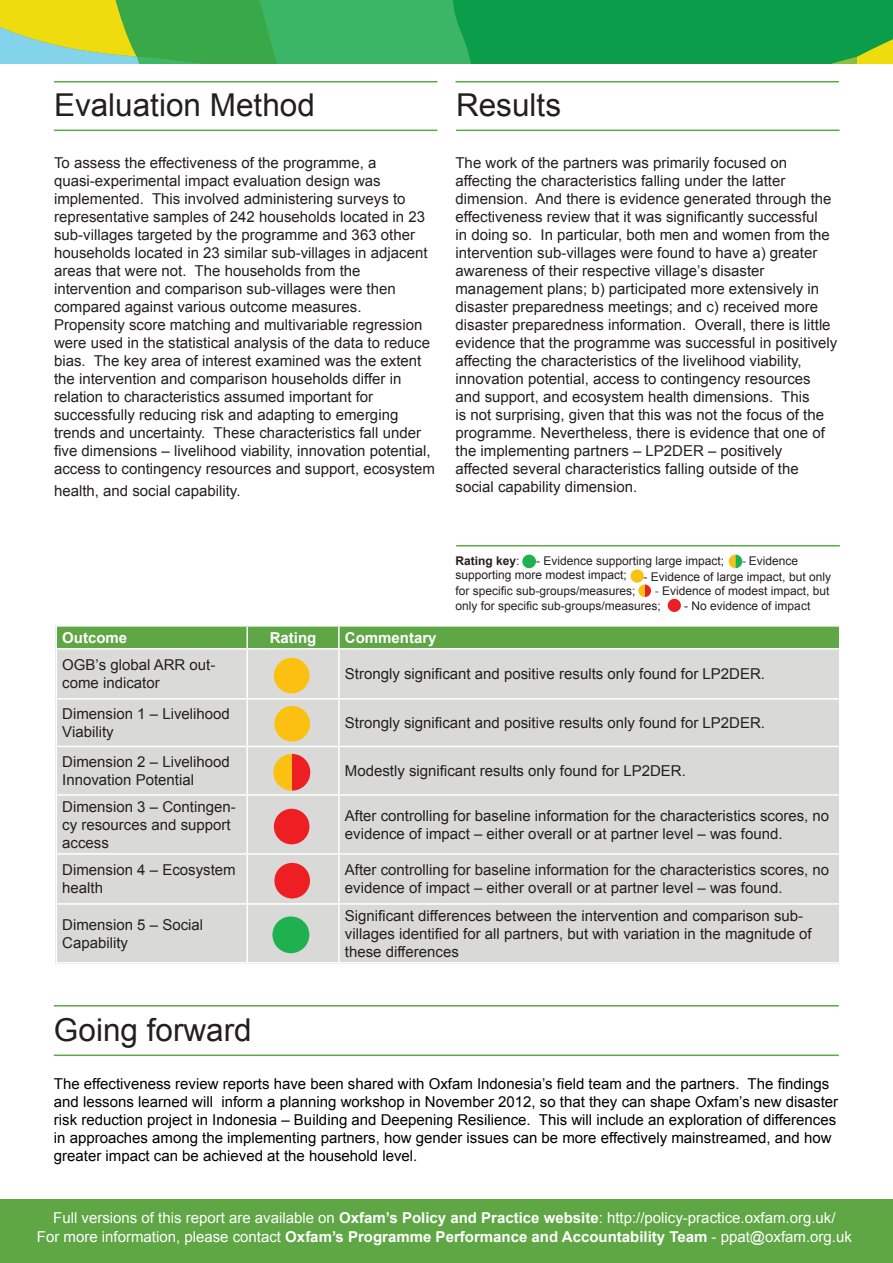
<style>
.page{position:relative;width:893px;height:1263px;background:#fff}
.page>*{position:absolute;margin:0;border:0;box-sizing:border-box;transform-origin:0 0}
.t1{font:31.5px "Arial";color:#231f20}
.t2{font:15px/18px "Arial";color:#231f20}
.t3{font:15px/18px "Arial";color:#000}
.t4{font:15px/19.5px "Arial";color:#fff;text-align:center}
.t5{font:700 15px "Arial";color:#fff}
.t6{font:12px/14.4px "Arial";color:#231f20}
.t7{font:700 12px "Arial";color:#231f20}
.s1{font-weight:400}
.s2{font-family:"Calibri"}
.s3{font-weight:700}
</style>
<div class="page">
<svg style="left:0;top:0;width:893px;height:64px;background:#3aad50"></svg>
<hr style="left:54px;top:81px;width:383px;height:1px;background:#5fa644">
<hr style="left:54px;top:130px;width:383px;height:1px;background:#5fa644">
<hr style="left:455px;top:81px;width:384px;height:1px;background:#5fa644">
<hr style="left:456px;top:130px;width:383px;height:1px;background:#5fa644">
<div style="left:57px;top:747px;width:782px;height:215px;background:#d9d9d8"></div>
<svg style="left:56px;top:626px;width:784px;height:120px;background:#c3d0bd"></svg>
<hr style="left:338px;top:627px;width:2px;height:21px;background:#fff">
<hr style="left:247px;top:649px;width:1px;height:49px;background:#fff">
<hr style="left:338px;top:649px;width:2px;height:49px;background:#fff">
<hr style="left:247px;top:700px;width:1px;height:46px;background:#fff">
<hr style="left:338px;top:700px;width:2px;height:46px;background:#fff">
<hr style="left:247px;top:747px;width:1px;height:47px;background:#fff">
<hr style="left:338px;top:747px;width:2px;height:47px;background:#fff">
<hr style="left:247px;top:796px;width:1px;height:57px;background:#fff">
<hr style="left:338px;top:796px;width:2px;height:57px;background:#fff">
<hr style="left:247px;top:855px;width:1px;height:48px;background:#fff">
<hr style="left:338px;top:855px;width:2px;height:48px;background:#fff">
<hr style="left:247px;top:905px;width:1px;height:57px;background:#fff">
<hr style="left:338px;top:905px;width:2px;height:57px;background:#fff">
<hr style="left:56px;top:698px;width:191px;height:2px;background:#fff">
<hr style="left:56px;top:700px;width:1px;height:46px;background:#fff">
<hr style="left:247px;top:698px;width:92px;height:2px;background:#fff">
<hr style="left:339px;top:698px;width:501px;height:2px;background:#fff">
<hr style="left:839px;top:700px;width:1px;height:46px;background:#fff">
<hr style="left:56px;top:794px;width:191px;height:2px;background:#fff">
<hr style="left:247px;top:794px;width:92px;height:2px;background:#fff">
<hr style="left:339px;top:794px;width:501px;height:2px;background:#fff">
<hr style="left:56px;top:853px;width:191px;height:2px;background:#fff">
<hr style="left:247px;top:853px;width:92px;height:2px;background:#fff">
<hr style="left:339px;top:853px;width:501px;height:2px;background:#fff">
<hr style="left:56px;top:903px;width:191px;height:2px;background:#fff">
<hr style="left:247px;top:903px;width:92px;height:2px;background:#fff">
<hr style="left:339px;top:903px;width:501px;height:2px;background:#fff">
<hr style="left:54px;top:1005px;width:785px;height:1px;background:#5fa644">
<hr style="left:54px;top:1054px;width:785px;height:2px;background:#5fa644">
<div style="left:0;top:1199px;width:893px;height:64px;background:#5fa644"></div>
<svg style="left:729px;top:555px;width:13px;height:13px"></svg>
<svg style="left:630px;top:569px;width:14px;height:14px"></svg>
<svg style="left:638px;top:584px;width:13px;height:13px"></svg>
<div style="left:522px;top:555px;width:14px;height:13px;background:#1fb04f;border-radius:7px"></div>
<div style="left:668px;top:599px;width:13px;height:13px;background:#ee1f23;border-radius:7px"></div>
<hr style="left:456px;top:545px;width:384px;height:1px;background:#5fa644">
<div style="left:274px;top:658px;width:35px;height:35px;background:#fcc011;border-radius:18px"></div>
<div style="left:274px;top:706px;width:36px;height:36px;background:#fcc011;border-radius:18px"></div>
<svg style="left:273px;top:754px;width:37px;height:37px"></svg>
<div style="left:274px;top:809px;width:35px;height:35px;background:#ee1f23;border-radius:18px"></div>
<div style="left:274px;top:863px;width:36px;height:35px;background:#ee1f23;border-radius:18px"></div>
<div style="left:272px;top:916px;width:37px;height:37px;background:#1fb04f;border-radius:18px"></div>
<h1 class="t1" style="left:54px;top:85px;width:262px">Evaluation Method</h1>
<p class="t2" style="left:54px;top:154px;width:382px">To assess the effectiveness of the programme, a quasi-experimental impact evaluation design was implemented. This involved administering surveys to representative samples of 242 households located in 23 sub-villages targeted by the programme and 363 other households located in 23 similar sub-villages in adjacent areas that were not. The households from the intervention and comparison sub-villages were then compared against various outcome measures.<br>Propensity score matching and multivariable regression were used in the statistical analysis of the data to reduce bias. The key area of interest examined was the extent the intervention and comparison households differ in relation to characteristics assumed important for successfully reducing risk and adapting to emerging trends and uncertainty. These characteristics fall under five dimensions – livelihood viability, innovation potential, access to contingency resources and support, ecosystem</p>
<p class="t2" style="left:54px;top:482px;width:188px">health, and social capability.</p>
<h1 class="t1" style="left:456px;top:85px;width:107px">Results</h1>
<p class="t2" style="left:455px;top:154px;width:383px">The work of the partners was primarily focused on affecting the characteristics falling under the latter dimension. And there is evidence generated through the effectiveness review that it was significantly successful<br>in doing so. In particular, both men and women from the intervention sub-villages were found to have a) greater awareness of their respective village’s disaster management plans; b) participated more extensively in disaster preparedness meetings; and c) received more disaster preparedness information. Overall, there is little evidence that the programme was successful in positively affecting the characteristics of the livelihood viability, innovation potential, access to contingency resources and support, and ecosystem health dimensions. This<br>is not surprising, given that this was not the focus of the programme. Nevertheless, there is evidence that one of the implementing partners – LP2DER – positively affected several characteristics falling outside of the social capability dimension.</p>
<p class="t7" style="left:455px;top:553px;width:66px">Rating key<span class="s1">:</span></p>
<p class="t6" style="left:536px;top:554px;width:190px">- Evidence supporting large impact;</p>
<p class="t6" style="left:742px;top:554px;width:57px"><span class="s2">-</span> Evidence</p>
<p class="t6" style="left:455px;top:568px;width:173px">supporting more modest impact;</p>
<p class="t6" style="left:644px;top:570px;width:189px">- Evidence of large impact, but only</p>
<p class="t6" style="left:455px;top:584px;width:182px">for specific sub-groups/measures;</p>
<p class="t6" style="left:455px;top:584px;width:376px;text-indent:200px"><span class="s2">-</span> Evidence of modest impact, but only for specific sub-groups/measures;</p>
<p class="t6" style="left:684px;top:598px;width:128px">- No evidence of impact</p>
<p class="t5" style="left:62px;top:628px;width:67px">Outcome</p>
<p class="t5" style="left:270px;top:628px;width:48px">Rating</p>
<p class="t5" style="left:345px;top:628px;width:93px">Commentary</p>
<p class="t2" style="left:62px;top:656px;width:155px">OGB’s global ARR out&shy;come indicator</p>
<p class="t2" style="left:345px;top:665px;width:422px">Strongly significant and positive results only found for LP2DER.</p>
<p class="t2" style="left:62px;top:705px;width:169px">Dimension 1 – Livelihood<br>Viability</p>
<p class="t2" style="left:345px;top:714px;width:422px">Strongly significant and positive results only found for LP2DER.</p>
<p class="t2" style="left:62px;top:753px;width:169px">Dimension 2 – Livelihood<br>Innovation Potential</p>
<p class="t2" style="left:345px;top:762px;width:342px">Modestly significant results only found for LP2DER.</p>
<p class="t2" style="left:62px;top:798px;width:175px">Dimension 3 – Contingen&shy;cy resources and support access</p>
<p class="t2" style="left:345px;top:807px;width:486px">After controlling for baseline information for the characteristics scores, no evidence of impact – either overall or at partner level – was found.</p>
<p class="t2" style="left:62px;top:861px;width:175px">Dimension 4 – Ecosystem health</p>
<p class="t2" style="left:345px;top:861px;width:486px">After controlling for baseline information for the characteristics scores, no evidence of impact – either overall or at partner level – was found.</p>
<p class="t2" style="left:62px;top:916px;width:142px">Dimension 5 – Social<br>Capability</p>
<p class="t2" style="left:345px;top:907px;width:468px">Significant differences between the intervention and comparison sub&shy;villages identified for all partners, but with variation in the magnitude of these differences</p>
<h1 class="t1" style="left:54px;top:1009px;width:199px">Going forward</h1>
<p class="t3" style="left:54px;top:1075px;width:786px">The effectiveness review reports have been shared with Oxfam Indonesia’s field team and the partners. The findings and lessons learned will inform a planning workshop in November 2012, so that they can shape Oxfam’s new disaster risk reduction project in Indonesia – Building and Deepening Resilience. This will include an exploration of differences in approaches among the implementing partners, how gender issues can be more effectively mainstreamed, and how greater impact can be achieved at the household level.</p>
<p class="t4" style="left:37px;top:1208px;width:816px">Full versions of this report are available on <span class="s3">Oxfam’s Policy and Practice website</span>: http://policy-practice.oxfam.org.uk/<br>For more information, please contact <span class="s3">Oxfam’s Programme Performance and Accountability Team</span> - ppat@oxfam.org.uk</p>
</div>
